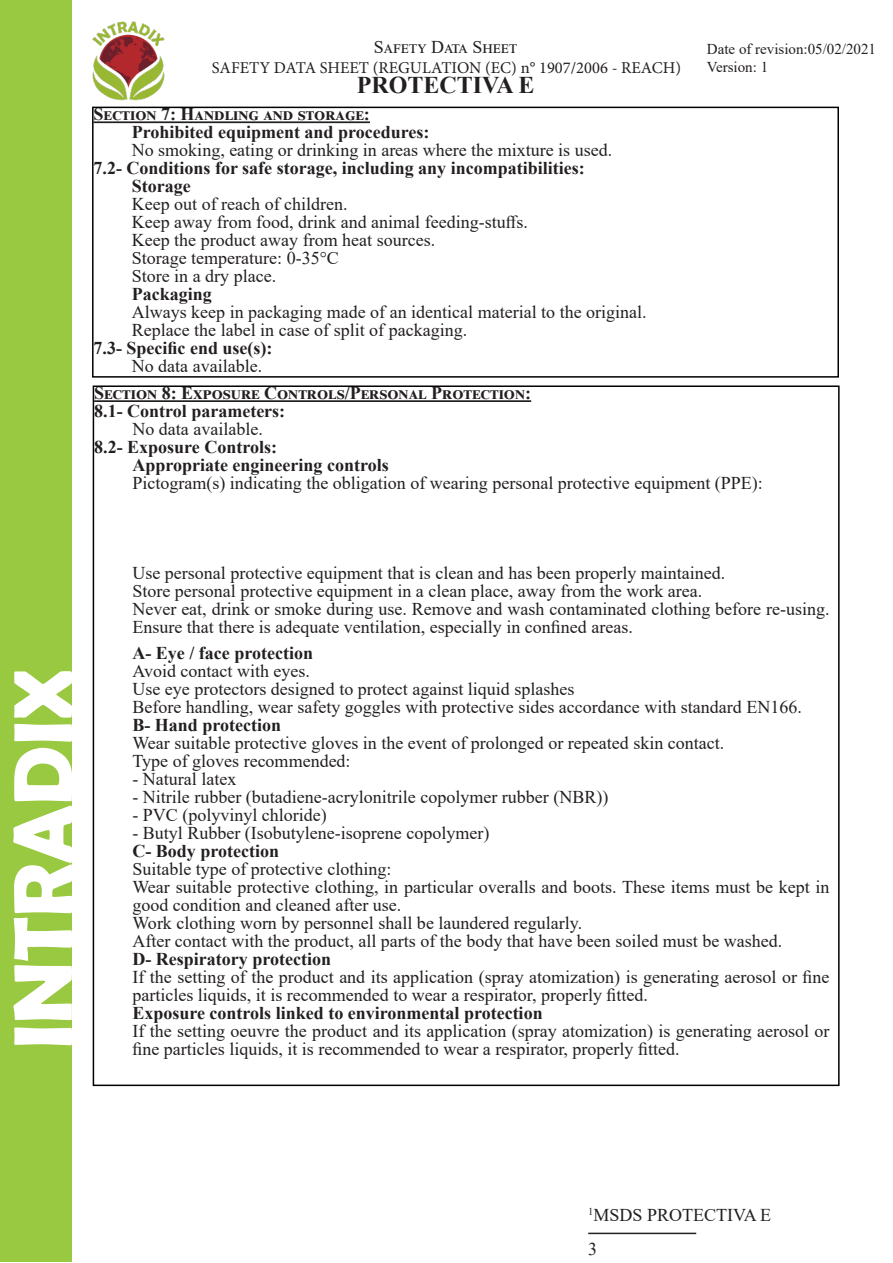
<style>
.page{position:relative;width:893px;height:1263px;background:#fff}
.page>*{position:absolute;margin:0;border:0;box-sizing:border-box;transform-origin:0 0}
.t1{font:700 84px "Berlin Sans FB Demi";color:#fff}
.t2{font:700 24px "Times New Roman";color:#231f20}
.t3{font:18px/18px "Times New Roman";color:#231f20}
.t4{font:700 18px "Times New Roman";color:#231f20}
.t5{font:700 18px "Times New Roman";letter-spacing:.025em;color:#231f20}
.t6{font:16.5px "Minion Pro";color:#231f20}
.t7{font:15px "Times New Roman";color:#231f20}
</style>
<div class="page">
<div style="left:0;top:0;width:72px;height:1261px;background:#99c941"></div>
<hr style="left:94px;top:121px;width:276px;height:2px;background:#231f20">
<div style="left:92px;top:107px;width:747px;height:271px;border:2px solid #000"></div>
<hr style="left:94px;top:400px;width:437px;height:2px;background:#231f20">
<hr style="left:588px;top:1233px;width:108px;height:1px;background:#231f20">
<img style="left:92px;top:21px;width:73px;height:80px">
<p class="t3" style="left:374px;top:37px;width:145px">Safety Data Sheet</p>
<p class="t2" style="left:357px;top:68px;width:179px">PROTECTIVA E</p>
<p class="t7" style="left:707px;top:38px;width:171px">Date of revision:05/02/2021</p>
<p class="t6" style="left:212px;top:56px;width:471px">SAFETY DATA SHEET (REGULATION (EC) n° 1907/2006 - REACH)</p>
<p class="t7" style="left:707px;top:56px;width:63px">Version: 1</p>
<p class="t5" style="left:94px;top:101px;width:278px">Section 7: Handling and storage:</p>
<p class="t4" style="left:132px;top:119px;width:299px">Prohibited equipment and procedures:</p>
<p class="t3" style="left:132px;top:141px;width:482px">No smoking, eating or drinking in areas where the mixture is used.</p>
<p class="t4" style="left:94px;top:155px;width:493px">7.2- Conditions for safe storage, including any incompatibilities:</p>
<p class="t4" style="left:132px;top:173px;width:60px">Storage</p>
<p class="t3" style="left:132px;top:195px;width:217px">Keep out of reach of children.</p>
<p class="t3" style="left:132px;top:213px;width:398px">Keep away from food, drink and animal feeding-stuffs.</p>
<p class="t3" style="left:132px;top:231px;width:305px">Keep the product away from heat sources.</p>
<p class="t3" style="left:132px;top:249px;width:209px">Storage temperature: 0-35°C</p>
<p class="t3" style="left:132px;top:267px;width:146px">Store in a dry place.</p>
<p class="t4" style="left:132px;top:281px;width:82px">Packaging</p>
<p class="t3" style="left:132px;top:303px;width:516px">Always keep in packaging made of an identical material to the original.</p>
<p class="t3" style="left:132px;top:321px;width:337px">Replace the label in case of split of packaging.</p>
<p class="t4" style="left:94px;top:335px;width:180px">7.3- Specific end use(s):</p>
<p class="t3" style="left:132px;top:357px;width:132px">No data available.</p>
<p class="t5" style="left:94px;top:380px;width:438px">Section 8: Exposure Controls/Personal Protection:</p>
<p class="t4" style="left:94px;top:398px;width:193px">8.1- Control parameters:</p>
<p class="t3" style="left:132px;top:420px;width:132px">No data available.</p>
<p class="t4" style="left:94px;top:434px;width:184px">8.2- Exposure Controls:</p>
<p class="t4" style="left:132px;top:452px;width:258px">Appropriate engineering controls</p>
<p class="t3" style="left:132px;top:474px;width:632px">Pictogram(s) indicating the obligation of wearing personal protective equipment (PPE):</p>
<h1 class="t1" style="left:-6px;top:1049px;width:382px;rotate:-90deg">INTRADIX</h1>
<p class="t3" style="left:132px;top:564px;width:594px">Use personal protective equipment that is clean and has been properly maintained.</p>
<p class="t3" style="left:132px;top:582px;width:571px">Store personal protective equipment in a clean place, away from the work area.</p>
<p class="t3" style="left:132px;top:600px;width:699px">Never eat, drink or smoke during use. Remove and wash contaminated clothing before re-using.<br>Ensure that there is adequate ventilation, especially in confined areas.</p>
<p class="t4" style="left:132px;top:640px;width:182px">A- Eye / face protection</p>
<p class="t3" style="left:132px;top:661px;width:179px">Avoid contact with eyes.</p>
<p class="t3" style="left:132px;top:679px;width:443px">Use eye protectors designed to protect against liquid splashes</p>
<p class="t3" style="left:132px;top:697px;width:671px">Before handling, wear safety goggles with protective sides accordance with standard EN166.</p>
<p class="t4" style="left:132px;top:712px;width:150px">B- Hand protection</p>
<p class="t3" style="left:132px;top:733px;width:593px">Wear suitable protective gloves in the event of prolonged or repeated skin contact.</p>
<p class="t3" style="left:132px;top:751px;width:220px">Type of gloves recommended:</p>
<p class="t3" style="left:132px;top:769px;width:105px">- Natural latex</p>
<p class="t3" style="left:132px;top:787px;width:477px">- Nitrile rubber (butadiene-acrylonitrile copolymer rubber (NBR))</p>
<p class="t3" style="left:132px;top:805px;width:196px">- PVC (polyvinyl chloride)</p>
<p class="t3" style="left:132px;top:823px;width:358px">- Butyl Rubber (Isobutylene-isoprene copolymer)</p>
<p class="t4" style="left:132px;top:838px;width:148px">C- Body protection</p>
<p class="t3" style="left:132px;top:859px;width:260px">Suitable type of protective clothing:</p>
<p class="t3" style="left:132px;top:877px;width:699px">Wear suitable protective clothing, in particular overalls and boots. These items must be kept in good condition and cleaned after use.</p>
<p class="t3" style="left:132px;top:913px;width:451px">Work clothing worn by personnel shall be laundered regularly.</p>
<p class="t3" style="left:132px;top:931px;width:651px">After contact with the product, all parts of the body that have been soiled must be washed.</p>
<p class="t4" style="left:132px;top:946px;width:200px">D- Respiratory protection</p>
<p class="t3" style="left:132px;top:967px;width:699px">If the setting of the product and its application (spray atomization) is generating aerosol or fine particles liquids, it is recommended to wear a respirator, properly fitted.</p>
<p class="t4" style="left:132px;top:1000px;width:412px">Exposure controls linked to environmental protection</p>
<p class="t3" style="left:132px;top:1021px;width:699px">If the setting oeuvre the product and its application (spray atomization) is generating aerosol or fine particles liquids, it is recommended to wear a respirator, properly fitted.</p>
<p class="t3" style="left:588px;top:1206px;width:184px"><sup>1</sup>MSDS PROTECTIVA E</p>
<p class="t3" style="left:588px;top:1239px;width:10px">3</p>
</div>
